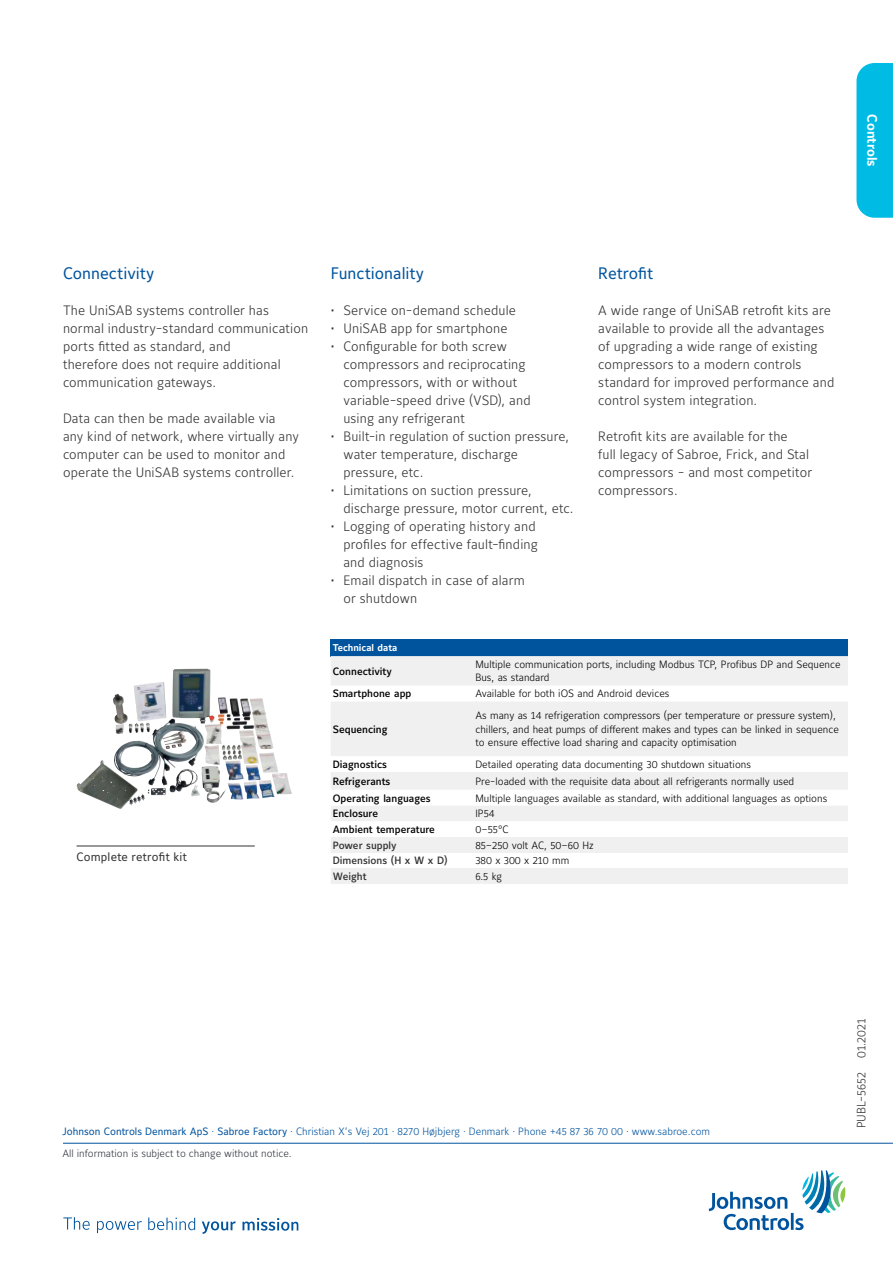
<style>
.page{position:relative;width:893px;height:1263px;background:#fff}
.page>*{position:absolute;margin:0;border:0;box-sizing:border-box;transform-origin:0 0}
.t1{font:16.5px "Maurea Jci Lf ML";color:#00549e}
.t2{font:300 13.5px/18px "Maurea Jci Lf ML";letter-spacing:.01em;color:#333334}
.t3{font:700 13.5px "Maurea Jci Lf ML";color:#fff}
.t4{font:12px "Maurea Jci Lf ML";letter-spacing:.015em;color:#333334}
.t5{font:300 12px "Maurea Jci Lf ML";color:#333334}
.t6{font:300 10.5px/13.5px "Maurea Jci Lf ML";color:#000}
.t7{font:300 10.5px "Maurea Jci Lf ML";color:#00549e}
.t8{font:500 10.5px "Maurea Jci Lf ML";color:#000}
.t9{font:300 10.5px "Maurea Jci Lf ML";color:#343741}
.t10{font:500 10.5px "Maurea Jci Lf ML";color:#333334}
.t11{font:700 9.75px "Maurea Jci Lf ML";color:#fff}
.s1{font-weight:400}
</style>
<div class="page">
<div style="left:331px;top:639px;width:517px;height:17px;background:#00549e"></div>
<svg style="left:331px;top:656px;width:517px;height:228px;fill:#eff0ef"></svg>
<img style="left:113px;top:669px;width:102px;height:56px">
<hr style="left:63px;top:1143px;width:830px;height:1px;background:#00549e">
<svg style="left:709px;top:1170px;width:136px;height:60px"></svg>
<svg style="left:63px;top:1217px;width:27px;height:13px"></svg>
<svg style="left:97px;top:1221px;width:45px;height:12px"></svg>
<svg style="left:148px;top:1217px;width:47px;height:13px"></svg>
<svg style="left:202px;top:1221px;width:34px;height:13px"></svg>
<svg style="left:242px;top:1218px;width:57px;height:13px"></svg>
<hr style="left:77px;top:846px;width:178px;height:1px;background:#333334">
<div style="left:856px;top:63px;width:37px;height:155px;background:#00bce4"></div>
<p class="t3" style="left:880px;top:114px;width:54px;rotate:90deg">Controls</p>
<p class="t1" style="left:63px;top:263px;width:93px">Connectivity</p>
<p class="t2" style="left:63px;top:301px;width:247px">The UniSAB systems controller has normal industry-standard communication ports fitted as standard, and<br>therefore does not require additional communication gateways.</p>
<p class="t2" style="left:63px;top:409px;width:237px">Data can then be made available via any kind of network, where virtually any computer can be used to monitor and operate the UniSAB systems controller.</p>
<p class="t4" style="left:77px;top:849px;width:112px">Complete retrofit kit</p>
<p class="t1" style="left:331px;top:263px;width:95px">Functionality</p>
<p class="t2" style="left:331px;top:301px;width:187px">• Service on-demand schedule</p>
<p class="t2" style="left:331px;top:319px;width:178px">• UniSAB app for smartphone</p>
<p class="t2" style="left:343px;top:337px;width:189px;text-indent:-13px">• Configurable for both screw compressors and reciprocating compressors, with or without variable-speed drive (VSD), and using any refrigerant</p>
<p class="t2" style="left:343px;top:427px;width:227px;text-indent:-13px">• Built-in regulation of suction pressure, water temperature, discharge pressure, etc.</p>
<p class="t2" style="left:343px;top:481px;width:232px;text-indent:-13px">• Limitations on suction pressure, discharge pressure, motor current, etc.</p>
<p class="t2" style="left:343px;top:517px;width:196px;text-indent:-13px">• Logging of operating history and profiles for effective fault-finding and diagnosis</p>
<p class="t2" style="left:343px;top:571px;width:183px;text-indent:-13px">• Email dispatch in case of alarm or shutdown</p>
<p class="t1" style="left:598px;top:263px;width:56px">Retrofit</p>
<p class="t2" style="left:598px;top:301px;width:238px">A wide range of UniSAB retrofit kits are available to provide all the advantages of upgrading a wide range of existing compressors to a modern controls standard for improved performance and control system integration.</p>
<p class="t2" style="left:598px;top:427px;width:215px">Retrofit kits are available for the<br>full legacy of Sabroe, Frick, and Stal compressors - and most competitor compressors.</p>
<p class="t11" style="left:333px;top:642px;width:66px">Technical data</p>
<p class="t8" style="left:333px;top:665px;width:61px">Connectivity</p>
<p class="t6" style="left:475px;top:657px;width:367px">Multiple communication ports, including Modbus TCP, Profibus DP and Sequence<br>Bus, as standard</p>
<p class="t8" style="left:333px;top:687px;width:80px">Smartphone app</p>
<p class="t6" style="left:475px;top:687px;width:196px">Available for both iOS and Android devices</p>
<p class="t8" style="left:333px;top:723px;width:56px">Sequencing</p>
<p class="t6" style="left:475px;top:708px;width:365px">As many as 14 refrigeration compressors (per temperature or pressure system), chillers, and heat pumps of different makes and types can be linked in sequence to ensure effective load sharing and capacity optimisation</p>
<p class="t8" style="left:333px;top:758px;width:56px">Diagnostics</p>
<p class="t6" style="left:475px;top:757px;width:277px">Detailed operating data documenting 30 shutdown situations</p>
<p class="t8" style="left:333px;top:775px;width:59px">Refrigerants</p>
<p class="t6" style="left:475px;top:774px;width:320px">Pre-loaded with the requisite data about all refrigerants normally used</p>
<p class="t8" style="left:333px;top:792px;width:99px">Operating languages</p>
<p class="t6" style="left:475px;top:791px;width:353px">Multiple languages available as standard, with additional languages as options</p>
<p class="t8" style="left:333px;top:807px;width:47px">Enclosure</p>
<p class="t6" style="left:475px;top:807px;width:21px">IP54</p>
<p class="t8" style="left:333px;top:823px;width:104px">Ambient temperature</p>
<p class="t6" style="left:475px;top:822px;width:35px">0–55°C</p>
<p class="t10" style="left:333px;top:839px;width:65px">Power supply</p>
<p class="t6" style="left:475px;top:838px;width:120px">85–250 volt AC, 50–60 Hz</p>
<p class="t10" style="left:333px;top:854px;width:116px">Dimensions (H x W x D)</p>
<p class="t6" style="left:475px;top:854px;width:95px">380 x 300 x 210 mm</p>
<p class="t10" style="left:333px;top:870px;width:35px">Weight</p>
<p class="t6" style="left:475px;top:869px;width:28px">6.5 kg</p>
<p class="t7" style="left:63px;top:1125px;width:649px"><span class="s1">Johnson Controls Denmark ApS</span> . <span class="s1">Sabroe Factory</span> . Christian X’s Vej 201 . 8270 Højbjerg . Denmark . Phone +45 87 36 70 00 . www.sabroe.com</p>
<p class="t9" style="left:63px;top:1147px;width:231px">All information is subject to change without notice.</p>
<p class="t5" style="left:854px;top:1128px;width:111px;rotate:-90deg">PUBL-5652 01.2021</p>
</div>
